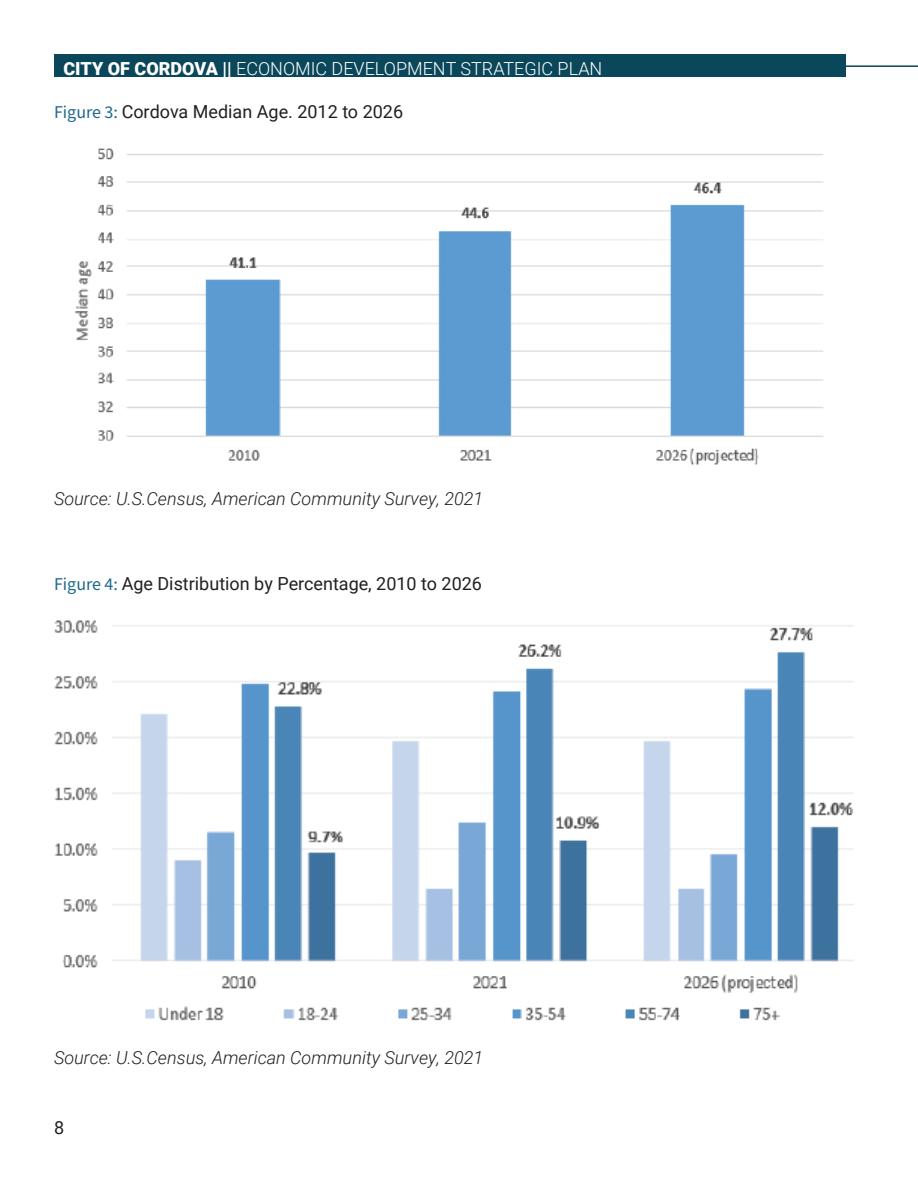
<style>
.page{position:relative;width:918px;height:1188px;background:#fff}
.page>*{position:absolute;margin:0;border:0;box-sizing:border-box;transform-origin:0 0}
.Source{font:italic 300 18px "Roboto";color:#231f20}
.t1{font:18px "Roboto";color:#231f20}
.t2{font:300 18px "Roboto";color:#fff}
.s1{font-weight:900}
.s2{font-family:"Source Sans Variable";color:#1e688c}
</style>
<div class="page">
<hr style="left:54px;top:65px;width:864px;height:2px;background:#0b475a">
<div style="left:54px;top:54px;width:792px;height:23px;background:#0b475a"></div>
<img style="left:74px;top:148px;width:750px;height:317px">
<img style="left:54px;top:620px;width:799px;height:401px">
<p class="t2" style="left:63px;top:56px;width:541px"><span class="s1">CITY OF CORDOVA ||</span> ECONOMIC DEVELOPMENT STRATEGIC PLAN</p>
<p class="t1" style="left:54px;top:99px;width:351px"><span class="s2">Figure 3:</span> Cordova Median Age. 2012 to 2026</p>
<p class="Source" style="left:54px;top:486px;width:431px">Source: U.S.Census, American Community Survey, 2021</p>
<p class="t1" style="left:54px;top:571px;width:430px"><span class="s2">Figure 4:</span> Age Distribution by Percentage, 2010 to 2026</p>
<p class="Source" style="left:54px;top:1045px;width:431px">Source: U.S.Census, American Community Survey, 2021</p>
<p class="t1" style="left:54px;top:1115px;width:12px">8</p>
</div>
